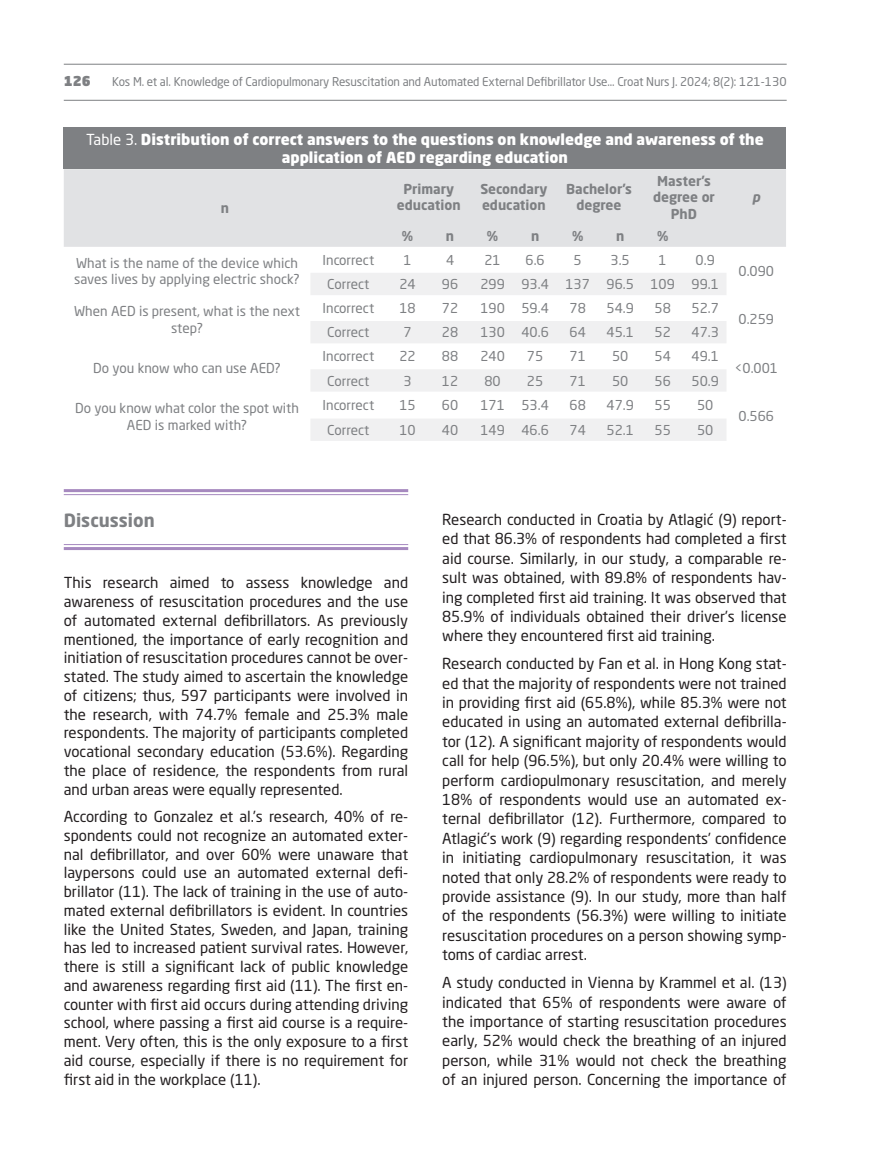
<style>
.page{position:relative;width:893px;height:1149px;background:#fff}
.page>*{position:absolute;margin:0;border:0;box-sizing:border-box;transform-origin:0 0}
.a{font:700 18px "Neo Sans";color:#7e8083}
.text-en{font:15px/19.4px "Neo Sans";color:#231f20;text-align:justify}
.tablica_naslov{font:900 15px/18px "Neo Sans";color:#fff;text-align:center}
.tablica{font:13.5px/16.5px "Neo Sans";color:#7e8083;text-align:center}
.tablica-podnaslov{font:700 13.5px/16.5px "Neo Sans";color:#7e8083;text-align:center}
.t1{font:900 13.5px "Neo Sans";color:#7e8083}
.tablica-podnaslov-2{font:italic 700 13.5px "Neo Sans";color:#7e8083}
.t2{font:12px "Neo Sans";letter-spacing:-.01em;color:#7e8083}
.s1{font-weight:400}
</style>
<div class="page">
<hr style="left:64px;top:64px;width:723px;height:1px;background:#7e8083">
<hr style="left:64px;top:100px;width:723px;height:1px;background:#7e8083">
<hr style="left:64px;top:489px;width:344px;height:3px;background:#a689bf">
<hr style="left:64px;top:494px;width:344px;height:1px;background:#a689bf">
<hr style="left:64px;top:544px;width:344px;height:1px;background:#a689bf">
<hr style="left:64px;top:547px;width:344px;height:3px;background:#a689bf">
<div style="left:64px;top:128px;width:722px;height:41px;background:#7e8083"></div>
<div style="left:64px;top:169px;width:722px;height:78px;background:#e1e2e4"></div>
<svg style="left:311px;top:273px;width:415px;height:168px;fill:#f0f0f1"></svg>
<p class="t1" style="left:64px;top:72px;width:29px">126</p>
<p class="t2" style="left:112px;top:74px;width:676px">Kos M. et al. Knowledge of Cardiopulmonary Resuscitation and Automated External Defibrillator Use... Croat Nurs J. 2024; 8(2): 121-130</p>
<p class="tablica_naslov" style="left:86px;top:130px;width:679px"><span class="s1">Table 3.</span> Distribution of correct answers to the questions on knowledge and awareness of the application of AED regarding education</p>
<p class="tablica-podnaslov" style="left:221px;top:199px;width:10px">n</p>
<p class="tablica-podnaslov" style="left:397px;top:180px;width:65px">Primary education</p>
<p class="tablica-podnaslov" style="left:480px;top:180px;width:69px;text-align:left">Secondary education</p>
<p class="tablica-podnaslov" style="left:566px;top:180px;width:67px">Bachelor’s degree</p>
<p class="tablica-podnaslov" style="left:653px;top:172px;width:63px">Master’s degree or<br>PhD</p>
<p class="tablica-podnaslov-2" style="left:752px;top:188px;width:10px">p</p>
<p class="tablica-podnaslov" style="left:402px;top:227px;width:13px">%</p>
<p class="tablica-podnaslov" style="left:446px;top:227px;width:10px">n</p>
<p class="tablica-podnaslov" style="left:487px;top:227px;width:13px">%</p>
<p class="tablica-podnaslov" style="left:531px;top:227px;width:10px">n</p>
<p class="tablica-podnaslov" style="left:572px;top:227px;width:13px">%</p>
<p class="tablica-podnaslov" style="left:616px;top:227px;width:10px">n</p>
<p class="tablica-podnaslov" style="left:657px;top:227px;width:13px">%</p>
<p class="tablica" style="left:74px;top:254px;width:227px;text-align:left">What is the name of the device which saves lives by applying electric shock?</p>
<p class="tablica" style="left:323px;top:251px;width:53px">Incorrect</p>
<p class="tablica" style="left:403px;top:251px;width:10px">1</p>
<p class="tablica" style="left:446px;top:251px;width:10px">4</p>
<p class="tablica" style="left:484px;top:251px;width:18px">21</p>
<p class="tablica" style="left:526px;top:251px;width:21px">6.6</p>
<p class="tablica" style="left:574px;top:251px;width:10px">5</p>
<p class="tablica" style="left:611px;top:251px;width:21px">3.5</p>
<p class="tablica" style="left:659px;top:251px;width:10px">1</p>
<p class="tablica" style="left:696px;top:251px;width:21px">0.9</p>
<p class="tablica" style="left:327px;top:275px;width:44px">Correct</p>
<p class="tablica" style="left:399px;top:275px;width:18px">24</p>
<p class="tablica" style="left:442px;top:275px;width:18px">96</p>
<p class="tablica" style="left:480px;top:275px;width:26px">299</p>
<p class="tablica" style="left:521px;top:275px;width:29px">93.4</p>
<p class="tablica" style="left:565px;top:275px;width:26px">137</p>
<p class="tablica" style="left:606px;top:275px;width:29px">96.5</p>
<p class="tablica" style="left:650px;top:275px;width:26px">109</p>
<p class="tablica" style="left:691px;top:275px;width:29px">99.1</p>
<p class="tablica" style="left:74px;top:302px;width:227px">When AED is present, what is the next step?</p>
<p class="tablica" style="left:323px;top:300px;width:53px">Incorrect</p>
<p class="tablica" style="left:399px;top:300px;width:18px">18</p>
<p class="tablica" style="left:442px;top:300px;width:18px">72</p>
<p class="tablica" style="left:480px;top:300px;width:26px">190</p>
<p class="tablica" style="left:521px;top:300px;width:29px">59.4</p>
<p class="tablica" style="left:569px;top:300px;width:18px">78</p>
<p class="tablica" style="left:606px;top:300px;width:29px">54.9</p>
<p class="tablica" style="left:655px;top:300px;width:18px">58</p>
<p class="tablica" style="left:691px;top:300px;width:29px">52.7</p>
<p class="tablica" style="left:327px;top:324px;width:44px">Correct</p>
<p class="tablica" style="left:403px;top:324px;width:10px">7</p>
<p class="tablica" style="left:442px;top:324px;width:18px">28</p>
<p class="tablica" style="left:480px;top:324px;width:26px">130</p>
<p class="tablica" style="left:521px;top:324px;width:29px">40.6</p>
<p class="tablica" style="left:569px;top:324px;width:18px">64</p>
<p class="tablica" style="left:606px;top:324px;width:29px">45.1</p>
<p class="tablica" style="left:655px;top:324px;width:18px">52</p>
<p class="tablica" style="left:691px;top:324px;width:29px">47.3</p>
<p class="tablica" style="left:93px;top:359px;width:189px">Do you know who can use AED?</p>
<p class="tablica" style="left:323px;top:348px;width:53px">Incorrect</p>
<p class="tablica" style="left:399px;top:348px;width:18px">22</p>
<p class="tablica" style="left:442px;top:348px;width:18px">88</p>
<p class="tablica" style="left:480px;top:348px;width:26px">240</p>
<p class="tablica" style="left:527px;top:348px;width:18px">75</p>
<p class="tablica" style="left:569px;top:348px;width:18px">71</p>
<p class="tablica" style="left:612px;top:348px;width:18px">50</p>
<p class="tablica" style="left:655px;top:348px;width:18px">54</p>
<p class="tablica" style="left:691px;top:348px;width:29px">49.1</p>
<p class="tablica" style="left:327px;top:372px;width:44px">Correct</p>
<p class="tablica" style="left:403px;top:372px;width:10px">3</p>
<p class="tablica" style="left:442px;top:372px;width:18px">12</p>
<p class="tablica" style="left:484px;top:372px;width:18px">80</p>
<p class="tablica" style="left:527px;top:372px;width:18px">25</p>
<p class="tablica" style="left:569px;top:372px;width:18px">71</p>
<p class="tablica" style="left:612px;top:372px;width:18px">50</p>
<p class="tablica" style="left:655px;top:372px;width:18px">56</p>
<p class="tablica" style="left:691px;top:372px;width:29px">50.9</p>
<p class="tablica" style="left:75px;top:399px;width:225px">Do you know what color the spot with<br>AED is marked with?</p>
<p class="tablica" style="left:323px;top:397px;width:53px">Incorrect</p>
<p class="tablica" style="left:399px;top:397px;width:18px">15</p>
<p class="tablica" style="left:442px;top:397px;width:18px">60</p>
<p class="tablica" style="left:480px;top:397px;width:26px">171</p>
<p class="tablica" style="left:521px;top:397px;width:29px">53.4</p>
<p class="tablica" style="left:569px;top:397px;width:18px">68</p>
<p class="tablica" style="left:606px;top:397px;width:29px">47.9</p>
<p class="tablica" style="left:655px;top:397px;width:18px">55</p>
<p class="tablica" style="left:697px;top:397px;width:18px">50</p>
<p class="tablica" style="left:327px;top:421px;width:44px">Correct</p>
<p class="tablica" style="left:399px;top:421px;width:18px">10</p>
<p class="tablica" style="left:442px;top:421px;width:18px">40</p>
<p class="tablica" style="left:480px;top:421px;width:26px">149</p>
<p class="tablica" style="left:521px;top:421px;width:29px">46.6</p>
<p class="tablica" style="left:569px;top:421px;width:18px">74</p>
<p class="tablica" style="left:606px;top:421px;width:29px">52.1</p>
<p class="tablica" style="left:655px;top:421px;width:18px">55</p>
<p class="tablica" style="left:697px;top:421px;width:18px">50</p>
<p class="tablica" style="left:738px;top:263px;width:37px">0.090</p>
<p class="tablica" style="left:738px;top:311px;width:37px">0.259</p>
<p class="tablica" style="left:734px;top:359px;width:45px">&lt;0.001</p>
<p class="tablica" style="left:738px;top:408px;width:37px">0.566</p>
<p class="a" style="left:64px;top:508px;width:93px">Discussion</p>
<p class="text-en" style="left:64px;top:573px;width:346px;line-height:18.8px">This research aimed to assess knowledge and awareness of resuscitation procedures and the use of automated external defibrillators. As previously mentioned, the importance of early recognition and initiation of resuscitation procedures cannot be over&shy;stated. The study aimed to ascertain the knowledge of citizens; thus, 597 participants were involved in the research, with 74.7% female and 25.3% male respondents. The majority of participants completed vocational secondary education (53.6%). Regarding the place of residence, the respondents from rural and urban areas were equally represented.</p>
<p class="text-en" style="left:64px;top:806px;width:346px;line-height:18.8px">According to Gonzalez et al.’s research, 40% of re&shy;spondents could not recognize an automated exter&shy;nal defibrillator, and over 60% were unaware that laypersons could use an automated external defi&shy;brillator (11). The lack of training in the use of auto&shy;mated external defibrillators is evident. In countries like the United States, Sweden, and Japan, training has led to increased patient survival rates. However, there is still a significant lack of public knowledge and awareness regarding first aid (11). The first en&shy;counter with first aid occurs during attending driving school, where passing a first aid course is a require&shy;ment. Very often, this is the only exposure to a first aid course, especially if there is no requirement for first aid in the workplace (11).</p>
<p class="text-en" style="left:442px;top:509px;width:346px">Research conducted in Croatia by Atlagić (9) report&shy;ed that 86.3% of respondents had completed a first aid course. Similarly, in our study, a comparable re&shy;sult was obtained, with 89.8% of respondents hav&shy;ing completed first aid training. It was observed that 85.9% of individuals obtained their driver’s license where they encountered first aid training.</p>
<p class="text-en" style="left:442px;top:653px;width:346px">Research conducted by Fan et al. in Hong Kong stat&shy;ed that the majority of respondents were not trained in providing first aid (65.8%), while 85.3% were not educated in using an automated external defibrilla&shy;tor (12). A significant majority of respondents would call for help (96.5%), but only 20.4% were willing to perform cardiopulmonary resuscitation, and merely 18% of respondents would use an automated ex&shy;ternal defibrillator (12). Furthermore, compared to Atlagić’s work (9) regarding respondents’ confidence in initiating cardiopulmonary resuscitation, it was noted that only 28.2% of respondents were ready to provide assistance (9). In our study, more than half of the respondents (56.3%) were willing to initiate resuscitation procedures on a person showing symp&shy;toms of cardiac arrest.</p>
<p class="text-en" style="left:442px;top:972px;width:346px">A study conducted in Vienna by Krammel et al. (13) indicated that 65% of respondents were aware of the importance of starting resuscitation procedures early, 52% would check the breathing of an injured person, while 31% would not check the breathing of an injured person. Concerning the importance of</p>
</div>
